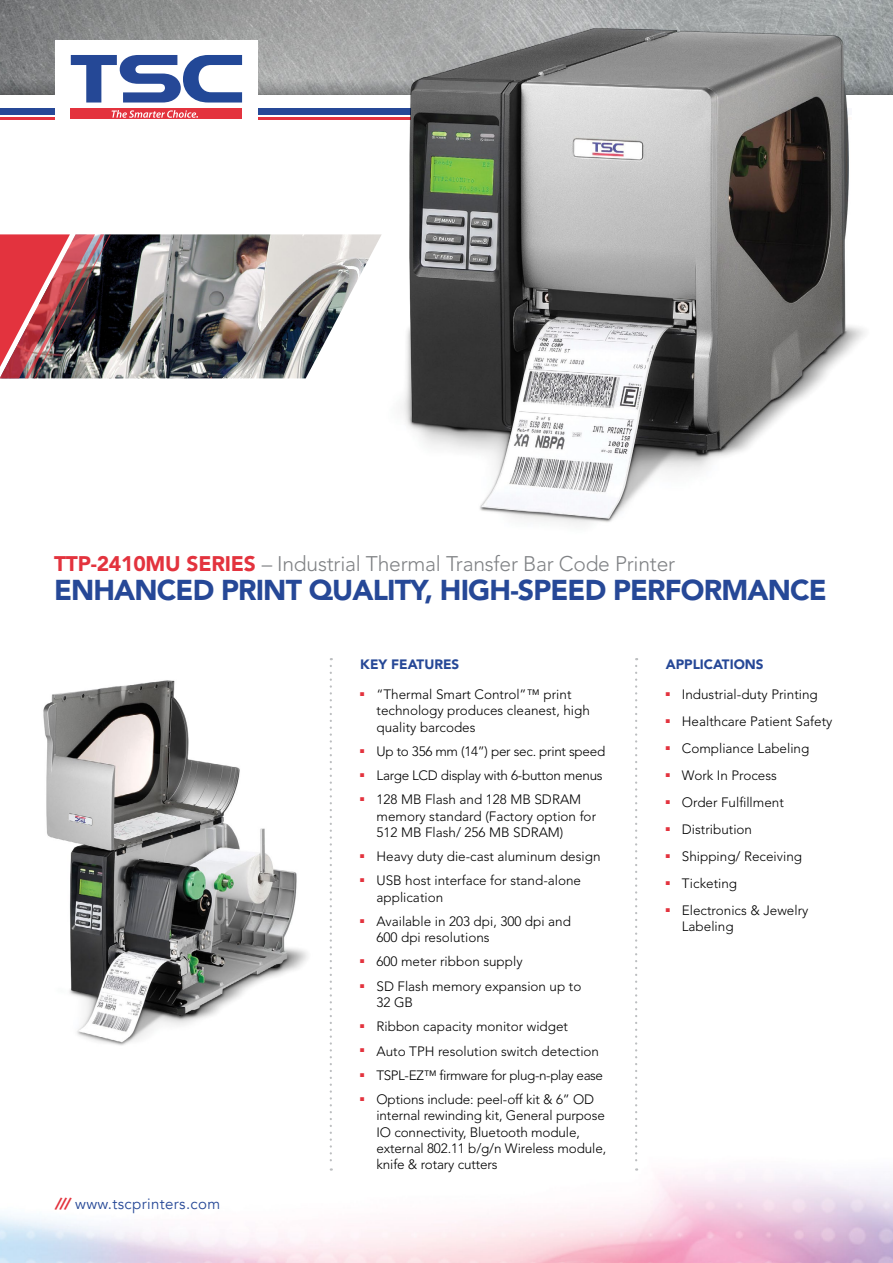
<style>
.page{position:relative;width:893px;height:1263px;background:#fff}
.page>*{position:absolute;margin:0;border:0;box-sizing:border-box;transform-origin:0 0}
.t1{font:900 28.5px "Avenir LT Std";letter-spacing:-.03em;color:#264897}
.t2{font:300 21px "Avenir";letter-spacing:-.01em;color:#808285}
.t3{font:15px "Avenir";letter-spacing:.025em;color:#264897}
.t4{font:300 13.5px/16.2px "Avenir";color:#000}
.t5{font:300 13.5px "Avenir";letter-spacing:-.02em;color:#000}
.t6{font:300 13.5px "Avenir";letter-spacing:-.03em;color:#000}
.t7{font:900 13.5px "Avenir LT Std";color:#264897}
.s1{font-family:"Avenir LT Std";font-weight:900;color:#e3333e}
.s2{font-weight:900;font-style:italic;color:#e3333e}
</style>
<div class="page">
<img style="left:0;top:0;width:361px;height:80px">
<svg style="left:0;top:80px;width:361px;height:14px;background:#8b8d8d"></svg>
<div style="left:0;top:108px;width:851px;height:7px;background:#264897"></div>
<hr style="left:0;top:117px;width:851px;height:2px;background:#e3333e">
<div style="left:55px;top:40px;width:203px;height:87px;background:#fff"></div>
<img style="left:111px;top:234px;width:250px;height:144px">
<img style="left:0;top:234px;width:111px;height:144px">
<svg style="left:635px;top:666px;width:2px;height:504px"></svg>
<img style="left:43px;top:659px;width:290px;height:399px">
<svg style="left:330px;top:666px;width:2px;height:504px"></svg>
<svg style="left:71px;top:55px;width:171px;height:48px"></svg>
<div style="left:71px;top:109px;width:171px;height:10px;background:#e3333e"></div>
<svg style="left:112px;top:110px;width:86px;height:8px"></svg>
<img style="left:361px;top:0;width:532px;height:524px">
<img style="left:410px;top:29px;width:439px;height:490px">
<h2 class="t2" style="left:54px;top:552px;width:623px"><span class="s1">TTP-2410MU SERIES</span> – Industrial Thermal Transfer Bar Code Printer</h2>
<h1 class="t1" style="left:54px;top:573px;width:774px">ENHANCED PRINT QUALITY, HIGH-SPEED PERFORMANCE</h1>
<p class="t3" style="left:55px;top:1194px;width:167px"><span class="s2">///</span> www.tscprinters.com</p>
<p class="t7" style="left:360px;top:656px;width:101px">KEY FEATURES</p>
<p class="t4" style="left:376px;top:686px;width:215px;text-indent:-16px"><sup>■</sup> “Thermal Smart Control”™ print technology produces cleanest, high quality barcodes</p>
<p class="t5" style="left:360px;top:743px;width:246px"><sup>■</sup> Up to 356 mm (14”) per sec. print speed</p>
<p class="t5" style="left:360px;top:767px;width:244px"><sup>■</sup> Large LCD display with 6-button menus</p>
<p class="t4" style="left:376px;top:792px;width:221px;text-indent:-16px"><sup>■</sup> 128 MB Flash and 128 MB SDRAM memory standard (Factory option for<br>512 MB Flash/ 256 MB SDRAM)</p>
<p class="t4" style="left:360px;top:848px;width:242px"><sup>■</sup> Heavy duty die-cast aluminum design</p>
<p class="t4" style="left:376px;top:873px;width:206px;text-indent:-16px"><sup>■</sup> USB host interface for stand-alone application</p>
<p class="t4" style="left:376px;top:913px;width:196px;text-indent:-16px"><sup>■</sup> Available in 203 dpi, 300 dpi and<br>600 dpi resolutions</p>
<p class="t4" style="left:360px;top:954px;width:164px"><sup>■</sup> 600 meter ribbon supply</p>
<p class="t4" style="left:376px;top:978px;width:206px;text-indent:-16px"><sup>■</sup> SD Flash memory expansion up to<br>32 GB</p>
<p class="t4" style="left:360px;top:1018px;width:209px"><sup>■</sup> Ribbon capacity monitor widget</p>
<p class="t4" style="left:360px;top:1043px;width:240px"><sup>■</sup> Auto TPH resolution switch detection</p>
<p class="t6" style="left:360px;top:1067px;width:244px"><sup>■</sup> TSPL-EZ™ firmware for plug-n-play ease</p>
<p class="t4" style="left:376px;top:1091px;width:231px;text-indent:-16px"><sup>■</sup> Options include: peel-off kit &amp; 6” OD internal rewinding kit, General purpose IO connectivity, Bluetooth module, external 802.11 b/g/n Wireless module, knife &amp; rotary cutters</p>
<p class="t7" style="left:666px;top:656px;width:99px">APPLICATIONS</p>
<p class="t4" style="left:666px;top:686px;width:154px"><sup>■</sup> Industrial-duty Printing</p>
<p class="t4" style="left:666px;top:713px;width:168px"><sup>■</sup> Healthcare Patient Safety</p>
<p class="t4" style="left:666px;top:740px;width:145px"><sup>■</sup> Compliance Labeling</p>
<p class="t4" style="left:666px;top:767px;width:113px"><sup>■</sup> Work In Process</p>
<p class="t4" style="left:666px;top:794px;width:120px"><sup>■</sup> Order Fulfillment</p>
<p class="t4" style="left:666px;top:821px;width:88px"><sup>■</sup> Distribution</p>
<p class="t4" style="left:666px;top:848px;width:138px"><sup>■</sup> Shipping/ Receiving</p>
<p class="t4" style="left:666px;top:875px;width:73px"><sup>■</sup> Ticketing</p>
<p class="t4" style="left:682px;top:902px;width:128px;text-indent:-16px"><sup>■</sup> Electronics &amp; Jewelry<br>Labeling</p>
</div>
